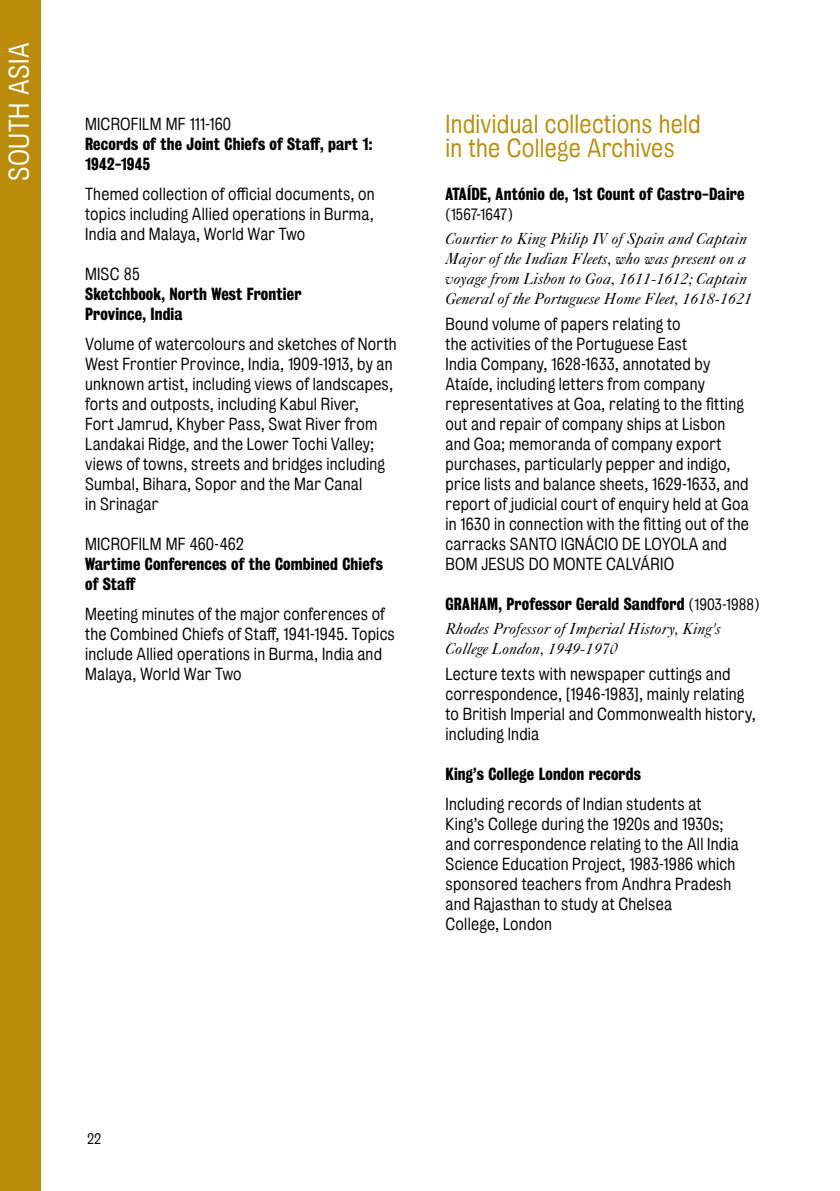
<style>
.page{position:relative;width:840px;height:1191px;background:#fff}
.page>*{position:absolute;margin:0;border:0;box-sizing:border-box;transform-origin:0 0}
.t1{font:26px "Kings Bureau Grot Five One";letter-spacing:.02em;color:#fff}
.t2{font:24px/24px "Kings Bureau Grot Five One";letter-spacing:.01em;color:#bb8c0a}
.t3{font:16px/20px "Kings Bureau Grot Five One";letter-spacing:.015em;color:#000}
.t4{font:16px/20px "Kings Bureau Grot Three Seven";letter-spacing:.01em;color:#000}
.t5{font:italic 16px/20px "Caslon 540 LT Std";color:#000}
.t6{font:15px "Kings Bureau Grot Five One";color:#000}
.t7{font:14px "Kings Bureau Grot Five One";color:#000}
.s1{font-family:"Kings Bureau Grot Five One";font-size:15px}
</style>
<div class="page">
<div style="left:0;top:0;width:41px;height:1191px;background:#bb8c0a"></div>
<h1 class="t1" style="left:5px;top:181px;width:140px;rotate:-90deg">SOUTH ASIA</h1>
<p class="t3" style="left:85px;top:114px;width:147px">MICROFILM MF 111-160</p>
<p class="t4" style="left:85px;top:134px;width:288px">Records of the Joint Chiefs of Staff, part 1:<br>1942-1945</p>
<p class="t3" style="left:85px;top:184px;width:291px;text-align:justify">Themed collection of official documents, on topics including Allied operations in Burma, India and Malaya, World War Two</p>
<p class="t3" style="left:85px;top:264px;width:56px">MISC 85</p>
<p class="t4" style="left:85px;top:284px;width:218px">Sketchbook, North West Frontier<br>Province, India</p>
<p class="t3" style="left:85px;top:334px;width:313px">Volume of watercolours and sketches of North West Frontier Province, India, 1909-1913, by an unknown artist, including views of landscapes, forts and outposts, including Kabul River,<br>Fort Jamrud, Khyber Pass, Swat River from Landakai Ridge, and the Lower Tochi Valley; views of towns, streets and bridges including Sumbal, Bihara, Sopor and the Mar Canal<br>in Srinagar</p>
<p class="t3" style="left:85px;top:534px;width:159px">MICROFILM MF 460-462</p>
<p class="t4" style="left:85px;top:554px;width:299px">Wartime Conferences of the Combined Chiefs of Staff</p>
<p class="t3" style="left:85px;top:604px;width:311px">Meeting minutes of the major conferences of the Combined Chiefs of Staff, 1941-1945. Topics include Allied operations in Burma, India and Malaya, World War Two</p>
<h2 class="t2" style="left:445px;top:112px;width:256px">Individual collections held in the College Archives</h2>
<p class="t4" style="left:445px;top:184px;width:300px">ATAÍDE, António de, 1st Count of Castro-Daire</p>
<p class="t6" style="left:445px;top:206px;width:69px">(1567-1647)</p>
<p class="t5" style="left:445px;top:228px;width:308px">Courtier to King Philip IV of Spain and Captain Major of the Indian Fleets, who was present on a voyage from Lisbon to Goa, 1611-1612; Captain General of the Portuguese Home Fleet, 1618-1621</p>
<p class="t3" style="left:445px;top:314px;width:305px">Bound volume of papers relating to<br>the activities of the Portuguese East<br>India Company, 1628-1633, annotated by Ataíde, including letters from company representatives at Goa, relating to the fitting out and repair of company ships at Lisbon and Goa; memoranda of company export purchases, particularly pepper and indigo, price lists and balance sheets, 1629-1633, and report of judicial court of enquiry held at Goa in 1630 in connection with the fitting out of the carracks SANTO IGNÁCIO DE LOYOLA and BOM JESUS DO MONTE CALVÁRIO</p>
<p class="t4" style="left:445px;top:594px;width:315px">GRAHAM, Professor Gerald Sandford <span class="s1">(1903-1988)</span></p>
<p class="t5" style="left:445px;top:618px;width:276px">Rhodes Professor of Imperial History, King's<br>College London, 1949-1970</p>
<p class="t3" style="left:445px;top:664px;width:312px">Lecture texts with newspaper cuttings and correspondence, [1946-1983], mainly relating to British Imperial and Commonwealth history, including India</p>
<p class="t4" style="left:445px;top:764px;width:197px">King’s College London records</p>
<p class="t3" style="left:445px;top:794px;width:294px">Including records of Indian students at King’s College during the 1920s and 1930s; and correspondence relating to the All India Science Education Project, 1983-1986 which sponsored teachers from Andhra Pradesh and Rajasthan to study at Chelsea<br>College, London</p>
<p class="t7" style="left:87px;top:1131px;width:8px">22</p>
</div>
